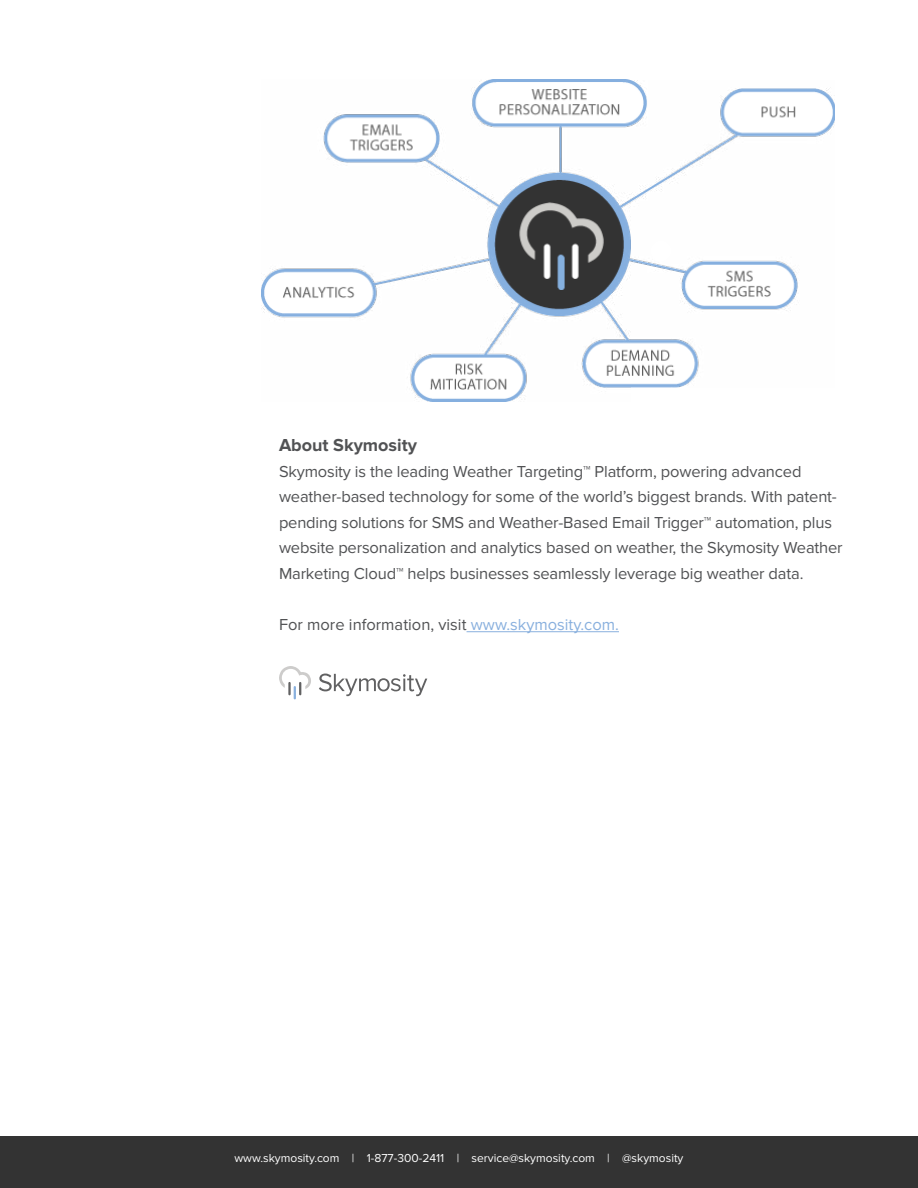
<style>
.page{position:relative;width:918px;height:1188px;background:#fff}
.page>*{position:absolute;margin:0;border:0;box-sizing:border-box;transform-origin:0 0}
.t1{font:700 18px "Proxima Nova";color:#515254}
.t2{font:16.5px/25.5px "Proxima Nova";letter-spacing:-.01em;color:#515254}
.t3{font:12px "Proxima Nova";color:#fff}
.s1{color:#89b0de}
</style>
<div class="page">
<div style="left:0;top:1136px;width:918px;height:52px;background:#333"></div>
<hr style="left:467px;top:631px;width:152px;height:1px;background:#89b0de">
<svg style="left:319px;top:674px;width:108px;height:22px"></svg>
<svg style="left:279px;top:666px;width:32px;height:33px"></svg>
<img style="left:261px;top:80px;width:574px;height:321px">
<p class="t1" style="left:279px;top:435px;width:140px">About Skymosity</p>
<p class="t2" style="left:279px;top:459px;width:565px">Skymosity is the leading Weather Targeting™ Platform, powering advanced weather-based technology for some of the world’s biggest brands. With patent&shy;pending solutions for SMS and Weather-Based Email Trigger™ automation, plus website personalization and analytics based on weather, the Skymosity Weather Marketing Cloud™ helps businesses seamlessly leverage big weather data.</p>
<p class="t2" style="left:279px;top:612px;width:341px">For more information, visit <span class="s1">www.skymosity.com.</span></p>
<p class="t3" style="left:235px;top:1151px;width:450px">www.skymosity.com | 1-877-300-2411 | service@skymosity.com | @skymosity</p>
</div>
